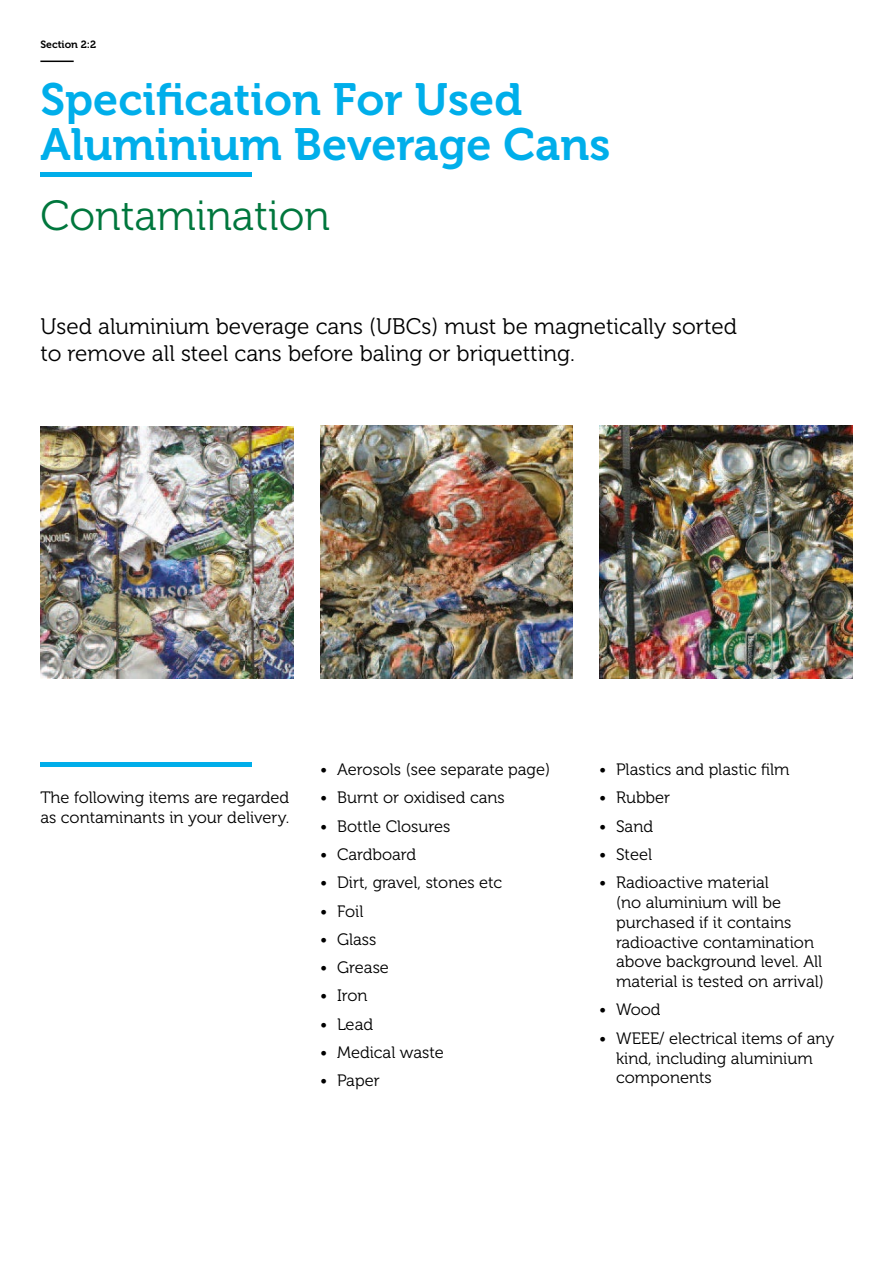
<style>
.page{position:relative;width:893px;height:1263px;background:#fff}
.page>*{position:absolute;margin:0;border:0;box-sizing:border-box;transform-origin:0 0}
.t1{font:45px/45px "Museo 700";color:#00aeea}
.t2{font:42px "Museo 300";color:#00773d}
.t3{font:22.5px/27px "Museo 300";color:#000}
.t4{font:16.5px/19.8px "Museo 300";color:#000}
.t5{font:10.5px "Museo 700";color:#000}
</style>
<div class="page">
<hr style="left:40px;top:61px;width:34px;height:1px;background:#000">
<img style="left:40px;top:426px;width:253px;height:252px">
<img style="left:320px;top:425px;width:253px;height:253px">
<img style="left:600px;top:425px;width:253px;height:253px">
<hr style="left:40px;top:173px;width:211px;height:4px;background:#00aeea">
<hr style="left:40px;top:763px;width:211px;height:4px;background:#00aeea">
<p class="t5" style="left:40px;top:39px;width:57px">Section 2:2</p>
<h1 class="t1" style="left:40px;top:77px;width:572px">Specification For Used<br>Aluminium Beverage Cans</h1>
<h2 class="t2" style="left:40px;top:193px;width:291px">Contamination</h2>
<h3 class="t3" style="left:40px;top:314px;width:698px">Used aluminium beverage cans (UBCs) must be magnetically sorted to remove all steel cans before baling or briquetting.</h3>
<p class="t4" style="left:40px;top:788px;width:251px">The following items are regarded as contaminants in your delivery.</p>
<p class="t4" style="left:320px;top:760px;width:232px">• Aerosols (see separate page)</p>
<p class="t4" style="left:320px;top:788px;width:186px">• Burnt or oxidised cans</p>
<p class="t4" style="left:320px;top:816px;width:132px">• Bottle Closures</p>
<p class="t4" style="left:320px;top:845px;width:98px">• Cardboard</p>
<p class="t4" style="left:320px;top:873px;width:184px">• Dirt, gravel, stones etc</p>
<p class="t4" style="left:320px;top:901px;width:45px">• Foil</p>
<p class="t4" style="left:320px;top:929px;width:58px">• Glass</p>
<p class="t4" style="left:320px;top:958px;width:70px">• Grease</p>
<p class="t4" style="left:320px;top:986px;width:49px">• Iron</p>
<p class="t4" style="left:320px;top:1014px;width:55px">• Lead</p>
<p class="t4" style="left:320px;top:1043px;width:125px">• Medical waste</p>
<p class="t4" style="left:320px;top:1071px;width:61px">• Paper</p>
<p class="t4" style="left:599px;top:760px;width:192px">• Plastics and plastic film</p>
<p class="t4" style="left:599px;top:788px;width:73px">• Rubber</p>
<p class="t4" style="left:599px;top:816px;width:56px">• Sand</p>
<p class="t4" style="left:599px;top:844px;width:55px">• Steel</p>
<p class="t4" style="left:616px;top:873px;width:209px;text-indent:-17px">• Radioactive material<br>(no aluminium will be purchased if it contains radioactive contamination above background level. All material is tested on arrival)</p>
<p class="t4" style="left:599px;top:1000px;width:63px">• Wood</p>
<p class="t4" style="left:616px;top:1028px;width:220px;text-indent:-17px">• WEEE/ electrical items of any kind, including aluminium components</p>
</div>
